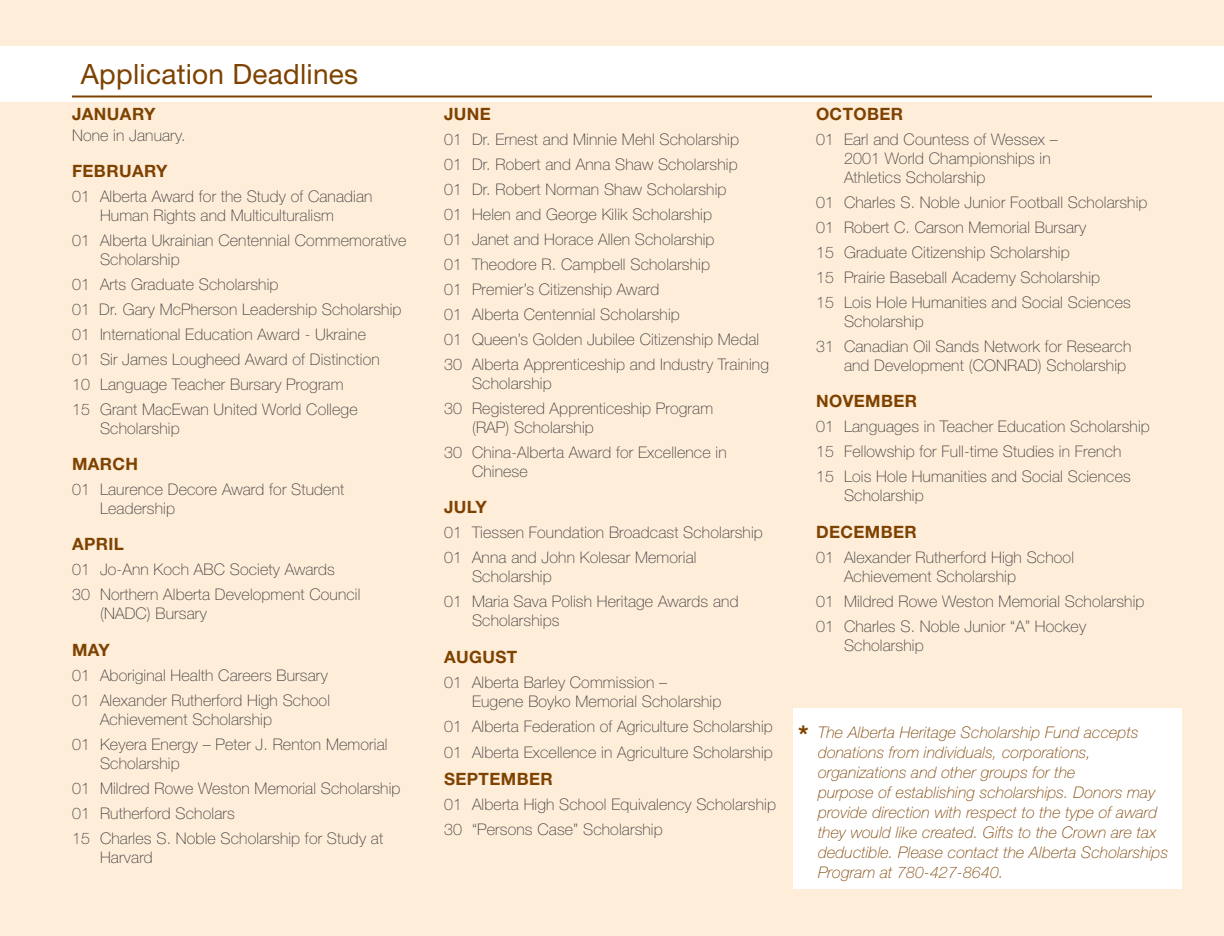
<style>
.page{position:relative;width:1224px;height:936px;background:#feedd9}
.page>*{position:absolute;margin:0;border:0;box-sizing:border-box;transform-origin:0 0}
.Title_in_Block{font:28px "Helvetica Neue LT Std";letter-spacing:.01em;color:#7e4200}
.Scholarship{font:700 17px "Helvetica Neue LT Std";letter-spacing:.025em;color:#7e4200}
.deadline_calendar{font:700 17px "Helvetica Neue LT Std";letter-spacing:.025em;color:#7e4200}
.deadline_calendar-2{font:100 16px/19px "Helvetica Neue LT Std";letter-spacing:.01em;color:#3e3e3f}
.note-italic{font:italic 100 16px/20px "Helvetica Neue LT Std";letter-spacing:.01em;color:#7e4200}
.Scholarship-2{font:100 16px "Helvetica Neue LT Std";letter-spacing:.01em;color:#3e3e3f}
.s1{font-weight:700;font-style:normal;font-size:26px}
</style>
<div class="page">
<div style="left:0;top:46px;width:1224px;height:56px;background:#fff"></div>
<hr style="left:72px;top:96px;width:1080px;height:2px;background:#7e4200">
<div style="left:793px;top:708px;width:389px;height:181px;background:#fff"></div>
<p class="Title_in_Block" style="left:81px;top:57px;width:279px">Application Deadlines</p>
<p class="Scholarship" style="left:72px;top:104px;width:85px">JANUARY</p>
<p class="Scholarship-2" style="left:72px;top:126px;width:115px">None in January.</p>
<p class="Scholarship" style="left:72px;top:160px;width:97px">FEBRUARY</p>
<p class="deadline_calendar-2" style="left:100px;top:187px;width:274px;text-indent:-28px">01 Alberta Award for the Study of Canadian<br>Human Rights and Multiculturalism</p>
<p class="deadline_calendar-2" style="left:100px;top:231px;width:308px;text-indent:-28px">01 Alberta Ukrainian Centennial Commemorative<br>Scholarship</p>
<p class="deadline_calendar-2" style="left:72px;top:275px;width:208px">01 Arts Graduate Scholarship</p>
<p class="deadline_calendar-2" style="left:72px;top:300px;width:331px">01 Dr. Gary McPherson Leadership Scholarship</p>
<p class="deadline_calendar-2" style="left:72px;top:325px;width:296px">01 International Education Award - Ukraine</p>
<p class="deadline_calendar-2" style="left:72px;top:350px;width:309px">01 Sir James Lougheed Award of Distinction</p>
<p class="deadline_calendar-2" style="left:72px;top:375px;width:273px">10 Language Teacher Bursary Program</p>
<p class="deadline_calendar-2" style="left:100px;top:400px;width:259px;text-indent:-28px">15 Grant MacEwan United World College<br>Scholarship</p>
<p class="Scholarship" style="left:72px;top:453px;width:68px">MARCH</p>
<p class="deadline_calendar-2" style="left:100px;top:480px;width:246px;text-indent:-28px">01 Laurence Decore Award for Student<br>Leadership</p>
<p class="Scholarship" style="left:72px;top:534px;width:54px">APRIL</p>
<p class="deadline_calendar-2" style="left:72px;top:560px;width:265px">01 Jo-Ann Koch ABC Society Awards</p>
<p class="deadline_calendar-2" style="left:100px;top:585px;width:262px;text-indent:-28px">30 Northern Alberta Development Council (NADC) Bursary</p>
<p class="Scholarship" style="left:72px;top:639px;width:39px">MAY</p>
<p class="deadline_calendar-2" style="left:72px;top:665px;width:257px">01 Aboriginal Health Careers Bursary</p>
<p class="deadline_calendar-2" style="left:100px;top:690px;width:232px;text-indent:-28px">01 Alexander Rutherford High School<br>Achievement Scholarship</p>
<p class="deadline_calendar-2" style="left:100px;top:734px;width:289px;text-indent:-28px">01 Keyera Energy – Peter J. Renton Memorial<br>Scholarship</p>
<p class="deadline_calendar-2" style="left:72px;top:778px;width:330px">01 Mildred Rowe Weston Memorial Scholarship</p>
<p class="deadline_calendar-2" style="left:72px;top:803px;width:164px">01 Rutherford Scholars</p>
<p class="deadline_calendar-2" style="left:100px;top:828px;width:285px;text-indent:-28px">15 Charles S. Noble Scholarship for Study at<br>Harvard</p>
<p class="deadline_calendar" style="left:444px;top:104px;width:48px">JUNE</p>
<p class="deadline_calendar-2" style="left:444px;top:130px;width:297px">01 Dr. Ernest and Minnie Mehl Scholarship</p>
<p class="deadline_calendar-2" style="left:444px;top:155px;width:295px">01 Dr. Robert and Anna Shaw Scholarship</p>
<p class="deadline_calendar-2" style="left:444px;top:180px;width:284px">01 Dr. Robert Norman Shaw Scholarship</p>
<p class="deadline_calendar-2" style="left:444px;top:205px;width:269px">01 Helen and George Kilik Scholarship</p>
<p class="deadline_calendar-2" style="left:444px;top:230px;width:272px">01 Janet and Horace Allen Scholarship</p>
<p class="deadline_calendar-2" style="left:444px;top:255px;width:268px">01 Theodore R. Campbell Scholarship</p>
<p class="deadline_calendar-2" style="left:444px;top:280px;width:217px">01 Premier’s Citizenship Award</p>
<p class="deadline_calendar-2" style="left:444px;top:305px;width:237px">01 Alberta Centennial Scholarship</p>
<p class="deadline_calendar-2" style="left:444px;top:330px;width:317px">01 Queen’s Golden Jubilee Citizenship Medal</p>
<p class="deadline_calendar-2" style="left:472px;top:355px;width:298px;text-indent:-28px">30 Alberta Apprenticeship and Industry Training<br>Scholarship</p>
<p class="deadline_calendar-2" style="left:472px;top:399px;width:243px;text-indent:-28px">30 Registered Apprenticeship Program (RAP) Scholarship</p>
<p class="deadline_calendar-2" style="left:472px;top:443px;width:256px;text-indent:-28px">30 China-Alberta Award for Excellence in<br>Chinese</p>
<p class="Scholarship" style="left:444px;top:497px;width:44px">JULY</p>
<p class="deadline_calendar-2" style="left:444px;top:523px;width:320px">01 Tiessen Foundation Broadcast Scholarship</p>
<p class="deadline_calendar-2" style="left:472px;top:548px;width:226px;text-indent:-28px">01 Anna and John Kolesar Memorial<br>Scholarship</p>
<p class="deadline_calendar-2" style="left:472px;top:592px;width:268px;text-indent:-28px">01 Maria Sava Polish Heritage Awards and<br>Scholarships</p>
<p class="Scholarship" style="left:444px;top:646px;width:75px">AUGUST</p>
<p class="deadline_calendar-2" style="left:472px;top:672px;width:251px;text-indent:-28px">01 Alberta Barley Commission –<br>Eugene Boyko Memorial Scholarship</p>
<p class="deadline_calendar-2" style="left:444px;top:716px;width:330px">01 Alberta Federation of Agriculture Scholarship</p>
<p class="deadline_calendar-2" style="left:444px;top:743px;width:330px">01 Alberta Excellence in Agriculture Scholarship</p>
<p class="deadline_calendar" style="left:444px;top:768px;width:110px">SEPTEMBER</p>
<p class="deadline_calendar-2" style="left:444px;top:794px;width:334px">01 Alberta High School Equivalency Scholarship</p>
<p class="deadline_calendar-2" style="left:444px;top:819px;width:220px">30 “Persons Case” Scholarship</p>
<p class="deadline_calendar" style="left:816px;top:104px;width:89px">OCTOBER</p>
<p class="deadline_calendar-2" style="left:844px;top:130px;width:215px;text-indent:-28px">01 Earl and Countess of Wessex –<br>2001 World Championships in<br>Athletics Scholarship</p>
<p class="deadline_calendar-2" style="left:816px;top:193px;width:333px">01 Charles S. Noble Junior Football Scholarship</p>
<p class="deadline_calendar-2" style="left:816px;top:218px;width:272px">01 Robert C. Carson Memorial Bursary</p>
<p class="deadline_calendar-2" style="left:816px;top:243px;width:255px">15 Graduate Citizenship Scholarship</p>
<p class="deadline_calendar-2" style="left:816px;top:268px;width:286px">15 Prairie Baseball Academy Scholarship</p>
<p class="deadline_calendar-2" style="left:844px;top:293px;width:288px;text-indent:-28px">15 Lois Hole Humanities and Social Sciences<br>Scholarship</p>
<p class="deadline_calendar-2" style="left:844px;top:337px;width:289px;text-indent:-28px">31 Canadian Oil Sands Network for Research and Development (CONRAD) Scholarship</p>
<p class="Scholarship" style="left:816px;top:391px;width:103px">NOVEMBER</p>
<p class="deadline_calendar-2" style="left:816px;top:417px;width:335px">01 Languages in Teacher Education Scholarship</p>
<p class="deadline_calendar-2" style="left:816px;top:442px;width:307px">15 Fellowship for Full-time Studies in French</p>
<p class="deadline_calendar-2" style="left:844px;top:467px;width:288px;text-indent:-28px">15 Lois Hole Humanities and Social Sciences<br>Scholarship</p>
<p class="Scholarship" style="left:816px;top:521px;width:102px">DECEMBER</p>
<p class="deadline_calendar-2" style="left:844px;top:547px;width:232px;text-indent:-28px">01 Alexander Rutherford High School<br>Achievement Scholarship</p>
<p class="deadline_calendar-2" style="left:816px;top:591px;width:330px">01 Mildred Rowe Weston Memorial Scholarship</p>
<p class="deadline_calendar-2" style="left:844px;top:616px;width:244px;text-indent:-28px">01 Charles S. Noble Junior “A” Hockey<br>Scholarship</p>
<p class="note-italic" style="left:818px;top:722px;width:352px;text-indent:-20px"><span class="s1">*</span> The Alberta Heritage Scholarship Fund accepts donations from individuals, corporations, organizations and other groups for the<br>purpose of establishing scholarships. Donors may provide direction with respect to the type of award they would like created. Gifts to the Crown are tax deductible. Please contact the Alberta Scholarships Program at 780-427-8640.</p>
</div>
